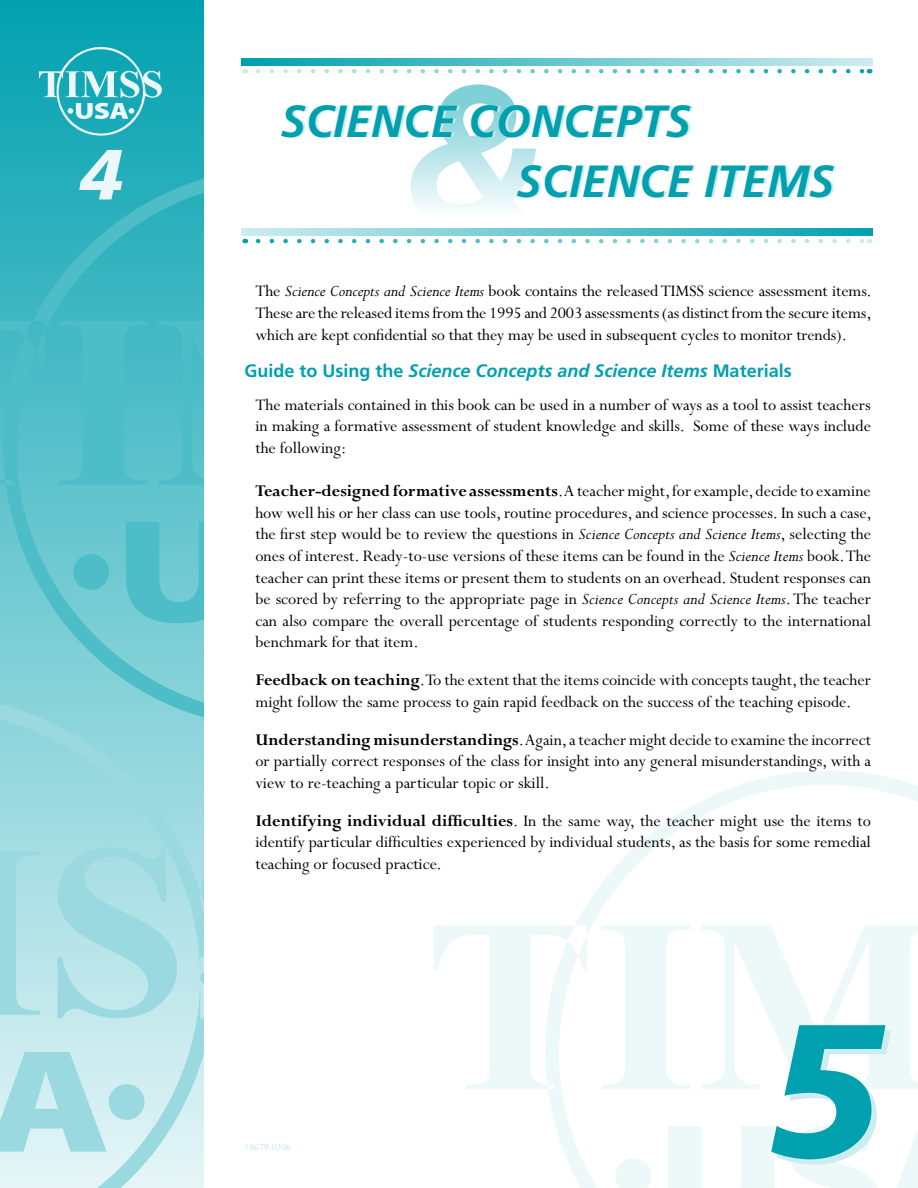
<style>
.page{position:relative;width:918px;height:1188px;background:#fff}
.page>*{position:absolute;margin:0;border:0;box-sizing:border-box;transform-origin:0 0}
.t1{font:italic 700 193.95px "Frutiger";color:#fff}
.t2{font:italic 900 189px "Frutiger";color:#00a0af}
.t3{font:italic 900 70.95px "Frutiger";color:#ebf7f9}
.t4{font:italic 700 45px/60px "Frutiger";color:#00a0af}
.t5{font:18px/21.6px "Perpetua";color:#000;text-align:justify}
.t6{font:italic 700 18px "Frutiger";color:#00a0af}
.t7{font:10.5px "Perpetua";color:#bfe7eb}
.s1{font-style:italic}
.s2{font-style:normal}
.s3{font-weight:700}
</style>
<div class="page">
<svg style="left:434px;top:771px;width:484px;height:417px"></svg>
<svg style="left:0;top:0;width:204px;height:142px;background:#0ca4b3"></svg>
<svg style="left:39px;top:43px;width:123px;height:97px;background:#3eb7c2"></svg>
<svg style="left:0;top:142px;width:204px;height:530px;background:#4dbcc7"></svg>
<svg style="left:0;top:672px;width:204px;height:516px;background:#a9dfe4"></svg>
<svg style="left:241px;top:229px;width:631px;height:6px;background:#67c6cf"></svg>
<svg style="left:258px;top:239px;width:604px;height:4px"></svg>
<svg style="left:241px;top:59px;width:631px;height:6px;background:#66c6cf"></svg>
<svg style="left:258px;top:69px;width:604px;height:4px"></svg>
<h3 class="t3" style="left:80px;top:132px;width:45px">4</h3>
<h1 class="t1" style="left:399px;top:41px;width:142px">&amp;</h1>
<h3 class="t4" style="left:517px;top:92px;width:319px;text-indent:-236px">SCIENCE CONCEPTS<br>SCIENCE ITEMS</h3>
<p class="t5" style="left:255px;top:281px;width:618px">The <span class="s1">Science Concepts and Science Items</span> book contains the released TIMSS science assessment items.<br>These are the released items from the 1995 and 2003 assessments (as distinct from the secure items, which are kept confidential so that they may be used in subsequent cycles to monitor trends).</p>
<p class="t6" style="left:245px;top:361px;width:549px"><span class="s2">Guide to Using the</span> Science Concepts and Science Items <span class="s2">Materials</span></p>
<p class="t5" style="left:255px;top:395px;width:617px">The materials contained in this book can be used in a number of ways as a tool to assist teachers in making a formative assessment of student knowledge and skills. Some of these ways include the following:</p>
<p class="t5" style="left:255px;top:481px;width:618px"><span class="s3">Teacher-designed formative assessments</span>. A teacher might, for example, decide to examine how well his or her class can use tools, routine procedures, and science processes. In such a case, the first step would be to review the questions in <span class="s1">Science Concepts and Science Items</span>, selecting the ones of interest. Ready-to-use versions of these items can be found in the <span class="s1">Science Items</span> book. The teacher can print these items or present them to students on an overhead. Student responses can be scored by referring to the appropriate page in <span class="s1">Science Concepts and Science Items</span>. The teacher can also compare the overall percentage of students responding correctly to the international benchmark for that item.</p>
<p class="t5" style="left:255px;top:670px;width:617px"><span class="s3">Feedback on teaching</span>. To the extent that the items coincide with concepts taught, the teacher might follow the same process to gain rapid feedback on the success of the teaching episode.</p>
<p class="t5" style="left:255px;top:729px;width:617px"><span class="s3">Understanding misunderstandings</span>. Again, a teacher might decide to examine the incorrect or partially correct responses of the class for insight into any general misunderstandings, with a view to re-teaching a particular topic or skill.</p>
<p class="t5" style="left:255px;top:810px;width:617px"><span class="s3">Identifying individual difficulties</span>. In the same way, the teacher might use the items to identify particular difficulties experienced by individual students, as the basis for some remedial teaching or focused practice.</p>
<p class="t7" style="left:245px;top:1141px;width:48px">18679.0206</p>
<h2 class="t2" style="left:765px;top:978px;width:117px">5</h2>
</div>
